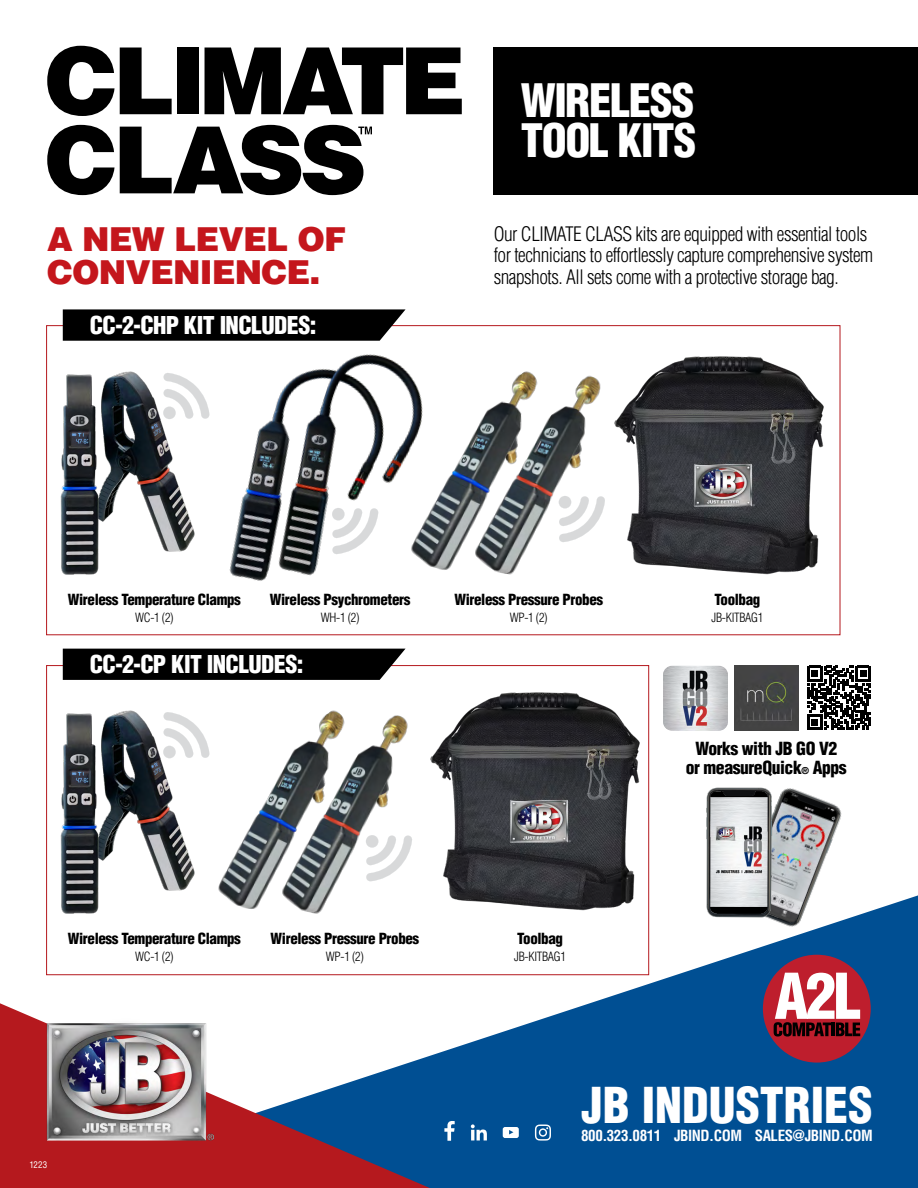
<style>
.page{position:relative;width:918px;height:1188px;background:#fff}
.page>*{position:absolute;margin:0;border:0;box-sizing:border-box;transform-origin:0 0}
.t1{font:900 condensed 48.3px "Helvetica LT Std";color:#fff}
.t2{font:900 condensed 45px/40.5px "Helvetica LT Std";letter-spacing:-.03em;color:#fff}
.t3{font:900 33px/33px "Helvetica LT Std";letter-spacing:-.025em;color:#c4161c}
.t4{font:900 condensed 24px "Helvetica LT Std";letter-spacing:-.025em;color:#fff}
.t5{font:300 condensed 19.5px/21.8px "Helvetica LT Std";letter-spacing:-.025em;color:#000}
.t6{font:900 condensed 17.7px/19px "Helvetica LT Std";letter-spacing:-.025em;color:#000;text-align:center}
.t7{font:900 condensed 15px "Helvetica LT Std";letter-spacing:-.025em;color:#000}
.t8{font:700 condensed 15px "Helvetica LT Std";letter-spacing:-.03em;color:#fff}
.t9{font:300 condensed 12.45px "Helvetica LT Std";letter-spacing:-.025em;color:#000}
.t10{font:condensed 9px "Helvetica LT Std";color:#fff}
.s1{font-size:9.15px}
</style>
<div class="page">
<svg style="left:46px;top:895px;width:872px;height:293px;fill:#004f93"></svg>
<svg style="left:0;top:1003px;width:430px;height:185px"></svg>
<img style="left:46px;top:1017px;width:168px;height:125px">
<svg style="left:444px;top:1121px;width:11px;height:20px"></svg>
<svg style="left:503px;top:1127px;width:16px;height:11px"></svg>
<svg style="left:471px;top:1124px;width:16px;height:16px"></svg>
<svg style="left:535px;top:1125px;width:16px;height:16px"></svg>
<div style="left:763px;top:955px;width:108px;height:108px;background:#be1e2d;border-radius:50%"></div>
<svg style="left:774px;top:973px;width:86px;height:64px"></svg>
<div style="left:494px;top:47px;width:424px;height:147px;background:#000"></div>
<svg style="left:47px;top:46px;width:125px;height:70px"></svg>
<div style="left:177px;top:48px;width:22px;height:66px;background:#000"></div>
<svg style="left:205px;top:48px;width:257px;height:66px"></svg>
<svg style="left:47px;top:125px;width:325px;height:70px"></svg>
<img style="left:724px;top:788px;width:132px;height:161px">
<img style="left:701px;top:787px;width:76px;height:148px">
<img style="left:144px;top:325px;width:344px;height:311px">
<img style="left:366px;top:338px;width:235px;height:280px">
<img style="left:46px;top:368px;width:168px;height:215px">
<svg style="left:163px;top:373px;width:47px;height:46px"></svg>
<svg style="left:559px;top:496px;width:44px;height:46px"></svg>
<svg style="left:332px;top:508px;width:46px;height:46px"></svg>
<svg style="left:63px;top:309px;width:343px;height:32px;background:#0f0f0f"></svg>
<img style="left:173px;top:710px;width:280px;height:247px">
<img style="left:46px;top:707px;width:168px;height:215px">
<svg style="left:163px;top:712px;width:47px;height:46px"></svg>
<svg style="left:366px;top:835px;width:46px;height:46px"></svg>
<svg style="left:63px;top:649px;width:343px;height:31px;background:#0a0a0a"></svg>
<img style="left:603px;top:345px;width:238px;height:239px">
<img style="left:420px;top:681px;width:239px;height:239px">
<img style="left:663px;top:666px;width:65px;height:65px">
<img style="left:734px;top:666px;width:64px;height:64px">
<svg style="left:807px;top:666px;width:64px;height:64px"></svg>
<h3 class="t3" style="left:47px;top:222px;width:301px">A NEW LEVEL OF<br>CONVENIENCE.</h3>
<p class="t4" style="left:90px;top:310px;width:228px">CC-2-CHP KIT INCLUDES:</p>
<h2 class="t2" style="left:521px;top:80px;width:177px">WIRELESS<br>TOOL KITS</h2>
<p class="t5" style="left:494px;top:223px;width:381px">Our CLIMATE CLASS kits are equipped with essential tools for technicians to effortlessly capture comprehensive system snapshots. All sets come with a protective storage bag.</p>
<p class="t7" style="left:68px;top:590px;width:174px">Wireless Temperature Clamps</p>
<p class="t9" style="left:135px;top:609px;width:40px">WC-1 (2)</p>
<p class="t7" style="left:270px;top:590px;width:142px">Wireless Psychrometers</p>
<p class="t9" style="left:321px;top:609px;width:40px">WH-1 (2)</p>
<p class="t4" style="left:90px;top:649px;width:215px">CC-2-CP KIT INCLUDES:</p>
<p class="t7" style="left:455px;top:590px;width:150px">Wireless Pressure Probes</p>
<p class="t9" style="left:510px;top:609px;width:39px">WP-1 (2)</p>
<p class="t7" style="left:715px;top:590px;width:47px">Toolbag</p>
<p class="t9" style="left:712px;top:609px;width:53px">JB-KITBAG1</p>
<p class="t6" style="left:686px;top:739px;width:162px">Works with JB GO V2<br>or measureQuick<span class="s1">®</span> Apps</p>
<p class="t7" style="left:68px;top:929px;width:174px">Wireless Temperature Clamps</p>
<p class="t9" style="left:135px;top:949px;width:40px">WC-1 (2)</p>
<p class="t7" style="left:271px;top:929px;width:150px">Wireless Pressure Probes</p>
<p class="t9" style="left:326px;top:949px;width:39px">WP-1 (2)</p>
<p class="t10" style="left:30px;top:1159px;width:19px">1223</p>
<p class="t7" style="left:517px;top:929px;width:47px">Toolbag</p>
<p class="t9" style="left:514px;top:949px;width:53px">JB-KITBAG1</p>
<h1 class="t1" style="left:581px;top:1075px;width:293px">JB INDUSTRIES</h1>
<p class="t8" style="left:581px;top:1126px;width:293px">800.323.0811 JBIND.COM SALES@JBIND.COM</p>
</div>
